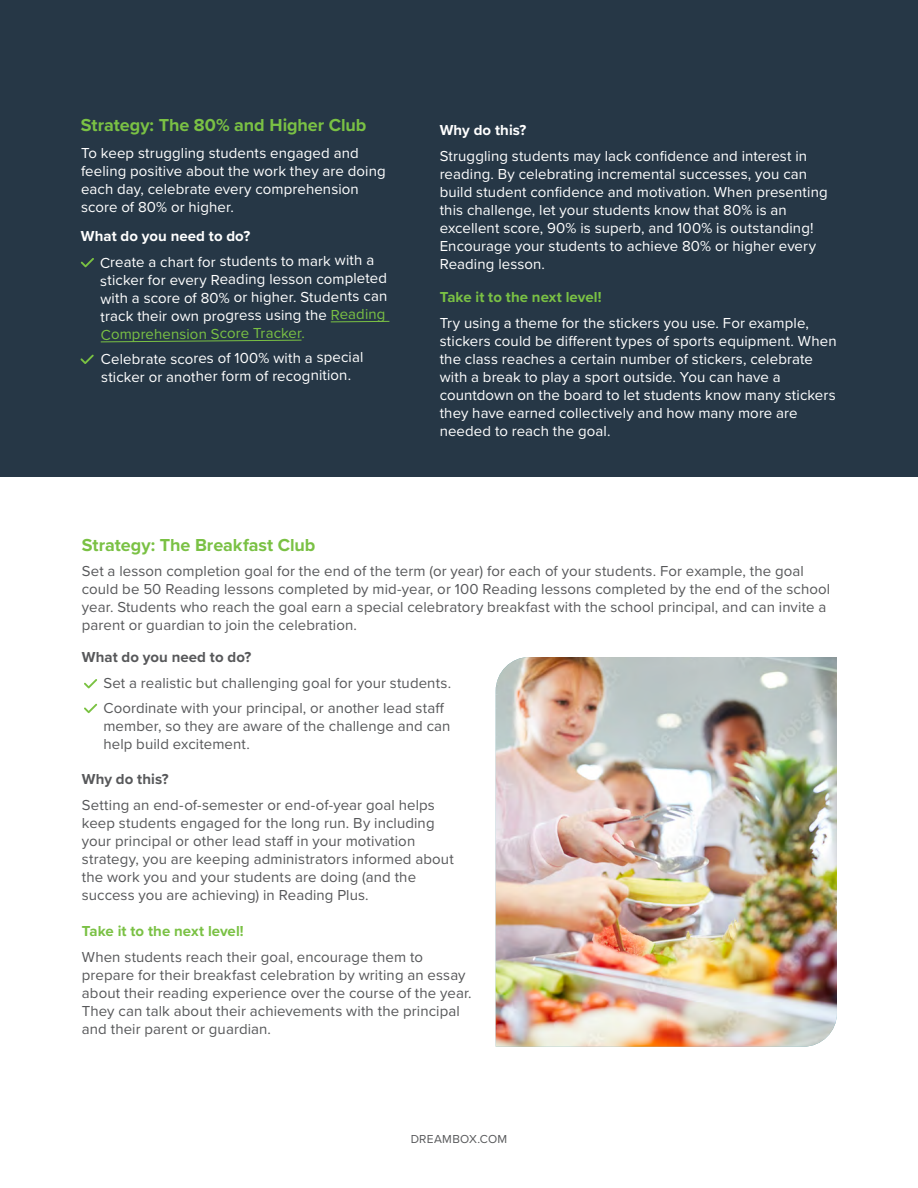
<style>
.page{position:relative;width:918px;height:1188px;background:#fff}
.page>*{position:absolute;margin:0;border:0;box-sizing:border-box;transform-origin:0 0}
.t1{font:700 18px "Proxima Nova";letter-spacing:-.005em;color:#7ac144}
.t2{font:15px/18px "Proxima Nova";letter-spacing:.005em;color:#fff}
.t3{font:15px/18px "Proxima Nova";letter-spacing:.005em;color:#57585a}
.t4{font:700 15px "Proxima Nova";letter-spacing:.005em;color:#7ac144}
.t5{font:700 15px "Proxima Nova";letter-spacing:.005em;color:#fff}
.t6{font:700 15px "Proxima Nova";letter-spacing:.005em;color:#57585a}
.t7{font:12px "Proxima Nova";letter-spacing:.02em;color:#58595b}
.s1{color:#7ac144}
</style>
<div class="page">
<div style="left:0;top:0;width:918px;height:477px;background:#263746"></div>
<svg style="left:81px;top:258px;width:13px;height:9px"></svg>
<svg style="left:80px;top:355px;width:14px;height:9px"></svg>
<svg style="left:330px;top:321px;width:60px;height:2px"></svg>
<svg style="left:100px;top:339px;width:202px;height:4px"></svg>
<svg style="left:84px;top:679px;width:13px;height:9px"></svg>
<svg style="left:84px;top:704px;width:13px;height:9px"></svg>
<img style="left:496px;top:657px;width:341px;height:390px">
<p class="t1" style="left:81px;top:112px;width:287px">Strategy: The 80% and Higher Club</p>
<p class="t2" style="left:81px;top:143px;width:306px">To keep struggling students engaged and feeling positive about the work they are doing each day, celebrate every comprehension score of 80% or higher.</p>
<p class="t5" style="left:81px;top:225px;width:171px">What do you need to do?</p>
<p class="t2" style="left:99px;top:254px;width:289px;rotate:-1deg">Create a chart for students to mark with a sticker for every Reading lesson completed with a score of 80% or higher. Students can track their own progress using the <span class="s1">Reading Comprehension Score Tracker.</span></p>
<p class="t2" style="left:101px;top:351px;width:264px;rotate:-1deg">Celebrate scores of 100% with a special sticker or another form of recognition.</p>
<p class="t5" style="left:440px;top:119px;width:88px">Why do this?</p>
<p class="t2" style="left:440px;top:146px;width:389px">Struggling students may lack confidence and interest in reading. By celebrating incremental successes, you can build student confidence and motivation. When presenting this challenge, let your students know that 80% is an excellent score, 90% is superb, and 100% is outstanding!<br>Encourage your students to achieve 80% or higher every Reading lesson.</p>
<p class="t4" style="left:440px;top:286px;width:163px">Take it to the next level!</p>
<p class="t2" style="left:440px;top:313px;width:398px">Try using a theme for the stickers you use. For example, stickers could be different types of sports equipment. When the class reaches a certain number of stickers, celebrate with a break to play a sport outside. You can have a countdown on the board to let students know many stickers they have earned collectively and how many more are needed to reach the goal.</p>
<p class="t1" style="left:82px;top:531px;width:235px">Strategy: The Breakfast Club</p>
<p class="t3" style="left:82px;top:562px;width:750px">Set a lesson completion goal for the end of the term (or year) for each of your students. For example, the goal could be 50 Reading lessons completed by mid-year, or 100 Reading lessons completed by the end of the school year. Students who reach the goal earn a special celebratory breakfast with the school principal, and can invite a parent or guardian to join the celebration.</p>
<p class="t6" style="left:82px;top:646px;width:171px">What do you need to do?</p>
<p class="t3" style="left:103px;top:674px;width:349px">Set a realistic but challenging goal for your students.</p>
<p class="t3" style="left:103px;top:698px;width:349px">Coordinate with your principal, or another lead staff member, so they are aware of the challenge and can help build excitement.</p>
<p class="t6" style="left:82px;top:768px;width:88px">Why do this?</p>
<p class="t3" style="left:82px;top:795px;width:373px">Setting an end-of-semester or end-of-year goal helps keep students engaged for the long run. By including your principal or other lead staff in your motivation strategy, you are keeping administrators informed about the work you and your students are doing (and the success you are achieving) in Reading Plus.</p>
<p class="t4" style="left:82px;top:920px;width:163px">Take it to the next level!</p>
<p class="t3" style="left:82px;top:947px;width:391px">When students reach their goal, encourage them to prepare for their breakfast celebration by writing an essay about their reading experience over the course of the year.<br>They can talk about their achievements with the principal and their parent or guardian.</p>
<p class="t7" style="left:411px;top:1131px;width:98px">DREAMBOX.COM</p>
</div>
